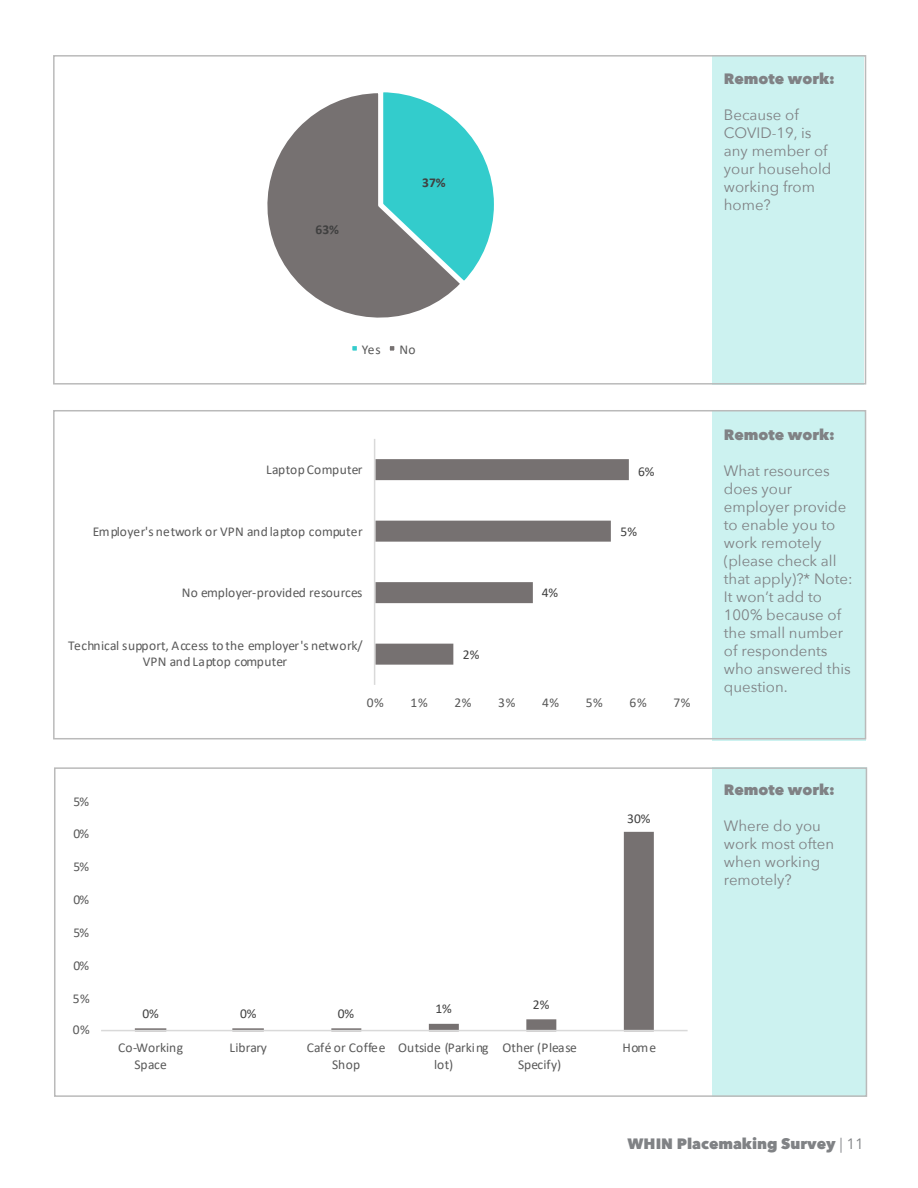
<style>
.page{position:relative;width:918px;height:1188px;background:#fff}
.page>*{position:absolute;margin:0;border:0;box-sizing:border-box;transform-origin:0 0}
.t1{font:15px/18px "Avenir Next";color:#808285}
.t2{font:800 15px "Avenir Next";color:#808285}
.t3{font:13.5px/16.5px "Calibri";letter-spacing:.02em;color:#595959;text-align:center}
.t4{font:13.5px/16.5px "Calibri";color:#595959;text-align:center}
.t5{font:13.5px/16.5px "Calibri";letter-spacing:-.005em;color:#595959;text-align:center}
.t6{font:13.5px "Calibri";color:#404040}
.t7{font:13.5px "Calibri";letter-spacing:-.01em;color:#595959}
.t8{font:700 13.5px "Calibri";color:#404040}
.s1{font-weight:400}
</style>
<div class="page">
<div style="left:713px;top:767px;width:154px;height:330px;background:#ccf2f0"></div>
<div style="left:713px;top:411px;width:153px;height:329px;background:#ccf2f0"></div>
<div style="left:713px;top:55px;width:151px;height:329px;background:#ccf2f0"></div>
<div style="left:53px;top:55px;width:813px;height:330px;border:2px solid #bababa"></div>
<div style="left:53px;top:410px;width:813px;height:329px;border:2px solid #bababa"></div>
<div style="left:54px;top:767px;width:813px;height:330px;border:2px solid #bababa"></div>
<svg style="left:466px;top:130px;width:28px;height:149px"></svg>
<svg style="left:267px;top:92px;width:199px;height:226px"></svg>
<div style="left:351px;top:345px;width:7px;height:7px;background:#3cc"></div>
<div style="left:349px;top:343px;width:11px;height:11px;border:3px solid #fff"></div>
<div style="left:388px;top:345px;width:8px;height:7px;background:#767171"></div>
<div style="left:387px;top:343px;width:10px;height:11px;border:3px solid #fff"></div>
<svg style="left:375px;top:459px;width:254px;height:206px"></svg>
<hr style="left:374px;top:439px;width:1px;height:246px;background:#d9d9d9">
<svg style="left:135px;top:832px;width:519px;height:198px"></svg>
<hr style="left:101px;top:1030px;width:587px;height:1px;background:#d9d9d9">
<p class="t8" style="left:316px;top:220px;width:25px">63%</p>
<p class="t8" style="left:422px;top:173px;width:25px">37%</p>
<p class="t2" style="left:724px;top:69px;width:113px">Remote work:</p>
<p class="t1" style="left:724px;top:105px;width:109px">Because of<br>COVID-19, is any member of your household working from home?</p>
<p class="t3" style="left:362px;top:341px;width:20px">Yes</p>
<p class="t3" style="left:400px;top:341px;width:18px">No</p>
<p class="t3" style="left:266px;top:461px;width:98px">Laptop Computer</p>
<p class="t3" style="left:93px;top:523px;width:272px">Employer's network or VPN and laptop computer</p>
<p class="t5" style="left:182px;top:584px;width:182px">No employer-provided resources</p>
<p class="t4" style="left:68px;top:637px;width:296px">Technical support, Access to the employer's network/<br>VPN and Laptop computer</p>
<p class="t6" style="left:463px;top:645px;width:18px">2%</p>
<p class="t6" style="left:542px;top:583px;width:18px">4%</p>
<p class="t6" style="left:638px;top:462px;width:18px">6%</p>
<p class="t6" style="left:621px;top:522px;width:18px">5%</p>
<p class="t3" style="left:367px;top:694px;width:19px">0%</p>
<p class="t3" style="left:411px;top:694px;width:19px">1%</p>
<p class="t3" style="left:454px;top:694px;width:19px">2%</p>
<p class="t3" style="left:498px;top:694px;width:19px">3%</p>
<p class="t3" style="left:542px;top:694px;width:19px">4%</p>
<p class="t3" style="left:586px;top:694px;width:19px">5%</p>
<p class="t3" style="left:630px;top:694px;width:19px">6%</p>
<p class="t3" style="left:673px;top:694px;width:19px">7%</p>
<p class="t3" style="left:66px;top:793px;width:25px">35%</p>
<p class="t3" style="left:66px;top:825px;width:25px">30%</p>
<p class="t3" style="left:66px;top:858px;width:25px">25%</p>
<p class="t3" style="left:66px;top:891px;width:25px">20%</p>
<p class="t3" style="left:66px;top:924px;width:25px">15%</p>
<p class="t3" style="left:66px;top:957px;width:25px">10%</p>
<p class="t3" style="left:73px;top:990px;width:19px">5%</p>
<p class="t3" style="left:73px;top:1021px;width:19px">0%</p>
<p class="t6" style="left:142px;top:1004px;width:18px">0%</p>
<p class="t6" style="left:240px;top:1004px;width:18px">0%</p>
<p class="t6" style="left:338px;top:1004px;width:18px">0%</p>
<p class="t6" style="left:435px;top:999px;width:18px">1%</p>
<p class="t6" style="left:533px;top:995px;width:18px">2%</p>
<p class="t6" style="left:627px;top:809px;width:25px">30%</p>
<p class="t4" style="left:118px;top:1039px;width:66px">Co-Working<br>Space</p>
<p class="t7" style="left:229px;top:1038px;width:39px">Library</p>
<p class="t3" style="left:307px;top:1039px;width:80px">Café or Coffee<br>Shop</p>
<p class="t5" style="left:398px;top:1039px;width:92px">Outside (Parking lot)</p>
<p class="t4" style="left:503px;top:1039px;width:76px">Other (Please<br>Specify)</p>
<p class="t3" style="left:622px;top:1039px;width:35px">Home</p>
<p class="t2" style="left:724px;top:426px;width:113px">Remote work:</p>
<p class="t1" style="left:724px;top:462px;width:130px">What resources does your employer provide to enable you to work remotely (please check all that apply)?* Note:<br>It won’t add to<br>100% because of the small number of respondents who answered this question.</p>
<p class="t2" style="left:724px;top:781px;width:113px">Remote work:</p>
<p class="t1" style="left:724px;top:816px;width:112px">Where do you work most often when working remotely?</p>
<p class="t2" style="left:627px;top:1134px;width:238px">WHIN Placemaking Survey <span class="s1">| 11</span></p>
</div>
